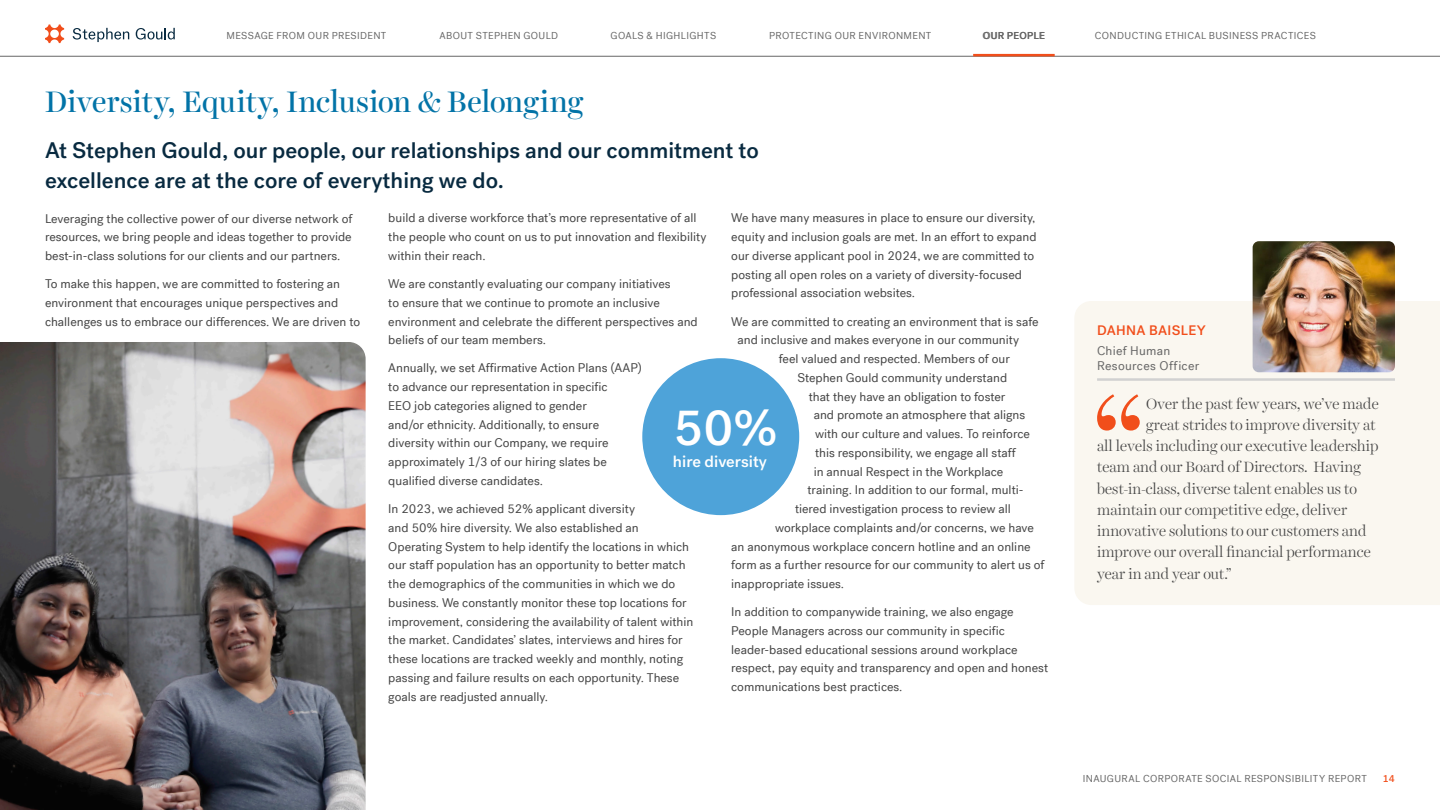
<style>
.page{position:relative;width:1440px;height:810px;background:#fff}
.page>*{position:absolute;margin:0;border:0;box-sizing:border-box;transform-origin:0 0}
.Side_bar_text{font:127.38px "Harriet Display";color:#f14e1b}
.Heading_2{font:500 50px "Post Grotesk";color:#fff}
.Heading_1{font:30px "Harriet Display";color:#0273a7}
.Intro{font:500 22.5px/30px "Post Grotesk";color:#082a40}
.Body_text{font:500 16.25px "Post Grotesk";color:#fff}
.Side_bar_text-2{font:300 15px "Harriet Display";color:#454545}
.Side_bar_heading{font:500 13.75px "Post Grotesk";letter-spacing:.025em;color:#f14e1b}
.Body_text-2{font:12.5px/18.8px "Post Grotesk";color:#454545}
.Side_bar_sub_header{font:12.5px/15px "Post Grotesk";letter-spacing:.025em;color:#676767}
.t1{font:10px "Post Grotesk";letter-spacing:.035em;color:#676767}
.t2{font:500 10px "Post Grotesk";letter-spacing:.035em;color:#676767}
.t3{font:500 10px "Post Grotesk";color:#f14e1b}
</style>
<div class="page">
<hr style="left:0;top:56px;width:1440px;height:1px;background:#676767">
<svg style="left:45px;top:24px;width:19px;height:19px"></svg>
<svg style="left:73px;top:28px;width:56px;height:14px"></svg>
<svg style="left:136px;top:28px;width:39px;height:12px"></svg>
<hr style="left:973px;top:54px;width:82px;height:2px;background:#f14e1b">
<div style="left:642px;top:358px;width:157px;height:157px;background:#4ea3d9;border-radius:50%"></div>
<div style="left:1075px;top:301px;width:365px;height:304px;background:#faf7f0"></div>
<hr style="left:1097px;top:378px;width:298px;height:3px;background:#d1d1d1">
<img style="left:1253px;top:241px;width:142px;height:131px">
<img style="left:0;top:342px;width:366px;height:468px">
<p class="t1" style="left:226px;top:30px;width:161px">MESSAGE FROM OUR PRESIDENT</p>
<p class="t1" style="left:440px;top:30px;width:120px">ABOUT STEPHEN GOULD</p>
<p class="t1" style="left:611px;top:30px;width:107px">GOALS &amp; HIGHLIGHTS</p>
<p class="t1" style="left:769px;top:30px;width:164px">PROTECTING OUR ENVIRONMENT</p>
<p class="t2" style="left:983px;top:30px;width:64px">OUR PEOPLE</p>
<p class="t1" style="left:1095px;top:30px;width:222px">CONDUCTING ETHICAL BUSINESS PRACTICES</p>
<p class="Heading_1" style="left:45px;top:81px;width:540px">Diversity, Equity, Inclusion &amp; Belonging</p>
<p class="Intro" style="left:45px;top:135px;width:715px">At Stephen Gould, our people, our relationships and our commitment to excellence are at the core of everything we do.</p>
<p class="Body_text-2" style="left:731px;top:209px;width:307px">We have many measures in place to ensure our diversity, equity and inclusion goals are met. In an effort to expand our diverse applicant pool in 2024, we are committed to posting all open roles on a variety of diversity-focused professional association websites.</p>
<p class="Body_text-2" style="left:731px;top:312px;width:309px">We are committed to creating an environment that is safe</p>
<p class="Body_text-2" style="left:738px;top:331px;width:283px">and inclusive and makes everyone in our community</p>
<p class="Body_text-2" style="left:779px;top:350px;width:233px">feel valued and respected. Members of our</p>
<p class="Body_text-2" style="left:798px;top:368px;width:211px">Stephen Gould community understand</p>
<p class="Body_text-2" style="left:809px;top:387px;width:198px">that they have an obligation to foster</p>
<p class="Body_text-2" style="left:814px;top:406px;width:213px">and promote an atmosphere that aligns</p>
<p class="Body_text-2" style="left:815px;top:425px;width:216px">with our culture and values. To reinforce</p>
<p class="Body_text-2" style="left:815px;top:443px;width:202px">this responsibility, we engage all staff</p>
<p class="Body_text-2" style="left:814px;top:462px;width:191px">in annual Respect in the Workplace</p>
<p class="Body_text-2" style="left:808px;top:481px;width:218px">training. In addition to our formal, multi-</p>
<p class="Body_text-2" style="left:795px;top:500px;width:217px">tiered investigation process to review all</p>
<p class="Body_text-2" style="left:775px;top:518px;width:260px">workplace complaints and/or concerns, we have</p>
<p class="Body_text-2" style="left:731px;top:537px;width:301px">an anonymous workplace concern hotline and an online</p>
<p class="Body_text-2" style="left:731px;top:556px;width:315px">form as a further resource for our community to alert us of</p>
<p class="Body_text-2" style="left:731px;top:575px;width:114px">inappropriate issues.</p>
<p class="Body_text-2" style="left:731px;top:603px;width:318px">In addition to companywide training, we also engage People Managers across our community in specific leader-based educational sessions around workplace respect, pay equity and transparency and open and honest communications best practices.</p>
<p class="Body_text-2" style="left:388px;top:209px;width:320px">build a diverse workforce that’s more representative of all the people who count on us to put innovation and flexibility within their reach.</p>
<p class="Body_text-2" style="left:388px;top:275px;width:311px">We are constantly evaluating our company initiatives<br>to ensure that we continue to promote an inclusive environment and celebrate the different perspectives and beliefs of our team members.</p>
<p class="Body_text-2" style="left:388px;top:359px;width:255px">Annually, we set Affirmative Action Plans (AAP) to advance our representation in specific<br>EEO job categories aligned to gender<br>and/or ethnicity. Additionally, to ensure diversity within our Company, we require approximately 1/3 of our hiring slates be qualified diverse candidates.</p>
<p class="Body_text-2" style="left:388px;top:500px;width:307px">In 2023, we achieved 52% applicant diversity<br>and 50% hire diversity. We also established an Operating System to help identify the locations in which our staff population has an opportunity to better match the demographics of the communities in which we do business. We constantly monitor these top locations for improvement, considering the availability of talent within the market. Candidates’ slates, interviews and hires for these locations are tracked weekly and monthly, noting passing and failure results on each opportunity. These goals are readjusted annually.</p>
<p class="Body_text-2" style="left:45px;top:209px;width:309px;text-align:justify">Leveraging the collective power of our diverse network of resources, we bring people and ideas together to provide best-in-class solutions for our clients and our partners.</p>
<p class="Body_text-2" style="left:45px;top:275px;width:317px">To make this happen, we are committed to fostering an environment that encourages unique perspectives and challenges us to embrace our differences. We are driven to</p>
<p class="Heading_2" style="left:673px;top:397px;width:106px">50%</p>
<p class="Body_text" style="left:673px;top:452px;width:96px">hire diversity</p>
<p class="Side_bar_heading" style="left:1097px;top:322px;width:110px">DAHNA BAISLEY</p>
<p class="Side_bar_sub_header" style="left:1097px;top:344px;width:104px">Chief Human<br>Resources Officer</p>
<p class="Side_bar_text" style="left:1088px;top:357px;width:59px">“</p>
<p class="Side_bar_text-2" style="left:1146px;top:393px;width:234px">Over the past few years, we’ve made</p>
<p class="Side_bar_text-2" style="left:1146px;top:414px;width:231px">great strides to improve diversity at</p>
<p class="Side_bar_text-2" style="left:1097px;top:435px;width:283px">all levels including our executive leadership</p>
<p class="Side_bar_text-2" style="left:1097px;top:457px;width:266px">team and our Board of Directors. Having</p>
<p class="Side_bar_text-2" style="left:1097px;top:478px;width:261px">best-in-class, diverse talent enables us to</p>
<p class="Side_bar_text-2" style="left:1097px;top:499px;width:252px">maintain our competitive edge, deliver</p>
<p class="Side_bar_text-2" style="left:1097px;top:520px;width:271px">innovative solutions to our customers and</p>
<p class="Side_bar_text-2" style="left:1097px;top:542px;width:275px">improve our overall financial performance</p>
<p class="Side_bar_text-2" style="left:1097px;top:563px;width:137px">year in and year out.”</p>
<p class="t1" style="left:1083px;top:773px;width:286px">INAUGURAL CORPORATE SOCIAL RESPONSIBILITY REPORT</p>
<p class="t3" style="left:1383px;top:772px;width:14px">14</p>
</div>
